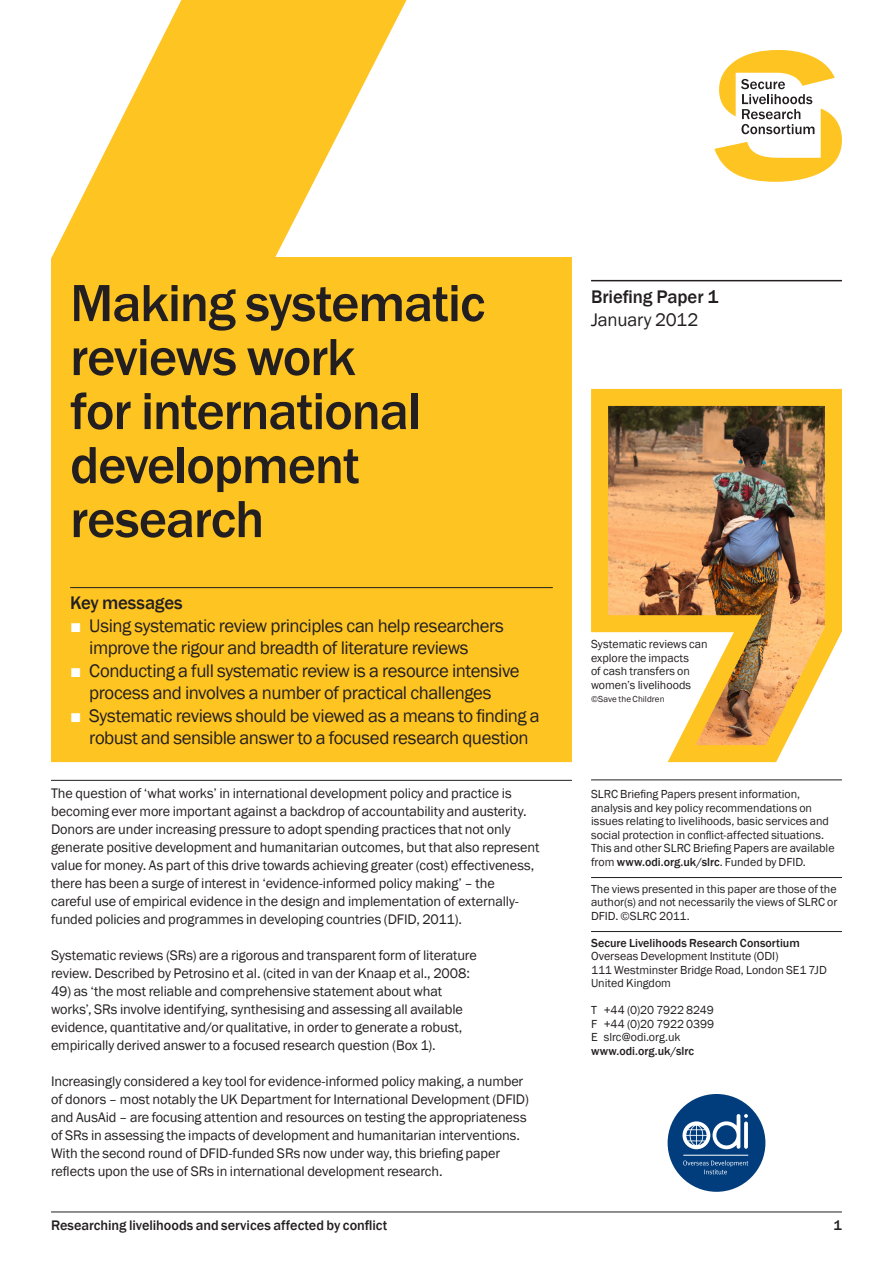
<style>
.page{position:relative;width:893px;height:1263px;background:#fff}
.page>*{position:absolute;margin:0;border:0;box-sizing:border-box;transform-origin:0 0}
.BP_TITLE{font:500 54px/54px "Franklin Gothic";letter-spacing:-.02em;color:#231f20}
.BP_KEYBULLET{font:18.75px/22.5px "Franklin Gothic";letter-spacing:-.025em;color:#231f20;text-align:center}
.BP_Briefingpaper{font:500 18.75px "Franklin Gothic";letter-spacing:-.005em;color:#231f20}
.BP_DATE{font:18.75px "Franklin Gothic";letter-spacing:-.015em;color:#231f20}
.BP_KEYMESSAGES{font:500 18.75px "Franklin Gothic";letter-spacing:-.015em;color:#231f20}
.BP_BODY{font:14.25px/18px "Franklin Gothic";letter-spacing:-.01em;color:#231f20}
.BP_HEAVYBODY{font:500 14.25px "Franklin Gothic";letter-spacing:-.005em;color:#231f20}
.BP_PAGINATION{font:500 14.25px "Franklin Gothic";color:#231f20}
.BP_SMALLBODYNOOVERLI{font:12px/13.5px "Franklin Gothic";color:#231f20}
.BP_SMALLBODY{font:12px/13.5px "Franklin Gothic";color:#231f20;text-align:justify}
.BP_PICTURECAPTION{font:12px/13.5px "Franklin Gothic";color:#231f20}
.BP_SMALLBODY-2{font:500 12px "Franklin Gothic";letter-spacing:.005em;color:#231f20}
.BP_SMALLBODYNOOVERLI-2{font:500 12px "Franklin Gothic";letter-spacing:.005em;color:#231f20}
.BP_PICTURECAPTION-2{font:9px "Franklin Gothic";letter-spacing:.005em;color:#231f20}
.s1{font-weight:500;color:#fff}
.s2{font-weight:500}
</style>
<div class="page">
<svg style="left:51px;top:0;width:521px;height:762px;fill:#fec422"></svg>
<hr style="left:51px;top:1212px;width:791px;height:1px;background:#231f20">
<hr style="left:591px;top:280px;width:251px;height:1px;background:#231f20">
<hr style="left:591px;top:780px;width:251px;height:1px;background:#231f20">
<hr style="left:51px;top:780px;width:521px;height:1px;background:#231f20">
<svg style="left:591px;top:389px;width:251px;height:373px;fill:#fec422"></svg>
<div style="left:668px;top:1094px;width:97px;height:98px;background:#013d7d;border-radius:50%"></div>
<hr style="left:683px;top:1155px;width:65px;height:1px;background:#fff">
<svg style="left:683px;top:1160px;width:65px;height:14px"></svg>
<svg style="left:682px;top:1114px;width:66px;height:35px"></svg>
<hr style="left:591px;top:877px;width:251px;height:1px;background:#231f20">
<hr style="left:591px;top:931px;width:251px;height:1px;background:#231f20">
<img style="left:608px;top:406px;width:217px;height:339px">
<hr style="left:70px;top:587px;width:483px;height:1px;background:#231f20">
<svg style="left:714px;top:50px;width:128px;height:132px"></svg>
<p class="BP_TITLE" style="left:70px;top:277px;width:417px">Making systematic reviews work<br>for international development research</p>
<p class="BP_KEYMESSAGES" style="left:70px;top:591px;width:114px">Key messages</p>
<p class="BP_KEYBULLET" style="left:89px;top:614px;width:416px;text-align:left;text-indent:-19px"><span class="s1">■</span> Using systematic review principles can help researchers improve the rigour and breadth of literature reviews</p>
<p class="BP_KEYBULLET" style="left:70px;top:659px;width:451px"><span class="s1">■</span> Conducting a full systematic review is a resource intensive process and involves a number of practical challenges</p>
<p class="BP_KEYBULLET" style="left:70px;top:704px;width:471px"><span class="s1">■</span> Systematic reviews should be viewed as a means to finding a robust and sensible answer to a focused research question</p>
<p class="BP_BODY" style="left:51px;top:785px;width:490px">The question of ‘what works’ in international development policy and practice is becoming ever more important against a backdrop of accountability and austerity.<br>Donors are under increasing pressure to adopt spending practices that not only generate positive development and humanitarian outcomes, but that also represent value for money. As part of this drive towards achieving greater (cost) effectiveness, there has been a surge of interest in ‘evidence-informed policy making’ – the<br>careful use of empirical evidence in the design and implementation of externally&shy;funded policies and programmes in developing countries (DFID, 2011).</p>
<p class="BP_BODY" style="left:51px;top:947px;width:427px">Systematic reviews (SRs) are a rigorous and transparent form of literature review. Described by Petrosino et al. (cited in van der Knaap et al., 2008:</p>
<p class="BP_BODY" style="left:51px;top:983px;width:413px">49) as ‘the most reliable and comprehensive statement about what works’, SRs involve identifying, synthesising and assessing all available evidence, quantitative and/or qualitative, in order to generate a robust, empirically derived answer to a focused research question (Box 1).</p>
<p class="BP_BODY" style="left:51px;top:1073px;width:479px">Increasingly considered a key tool for evidence-informed policy making, a number of donors – most notably the UK Department for International Development (DFID) and AusAid – are focusing attention and resources on testing the appropriateness of SRs in assessing the impacts of development and humanitarian interventions.<br>With the second round of DFID-funded SRs now under way, this briefing paper reflects upon the use of SRs in international development research.</p>
<p class="BP_Briefingpaper" style="left:591px;top:285px;width:129px">Briefing Paper 1</p>
<p class="BP_DATE" style="left:591px;top:308px;width:109px">January 2012</p>
<p class="BP_PICTURECAPTION" style="left:591px;top:638px;width:118px">Systematic reviews can explore the impacts<br>of cash transfers on women’s livelihoods</p>
<p class="BP_PICTURECAPTION-2" style="left:591px;top:694px;width:75px">©Save the Children</p>
<p class="BP_SMALLBODYNOOVERLI" style="left:591px;top:788px;width:245px">SLRC Briefing Papers present information, analysis and key policy recommendations on issues relating to livelihoods, basic services and social protection in conflict-affected situations.<br>This and other SLRC Briefing Papers are available from <span class="s2">www.odi.org.uk/slrc</span>. Funded by DFID.</p>
<p class="BP_SMALLBODY" style="left:591px;top:882px;width:248px">The views presented in this paper are those of the author(s) and not necessarily the views of SLRC or DFID. ©SLRC 2011.</p>
<p class="BP_SMALLBODY-2" style="left:591px;top:935px;width:210px">Secure Livelihoods Research Consortium</p>
<p class="BP_SMALLBODYNOOVERLI" style="left:591px;top:950px;width:237px">Overseas Development Institute (ODI)<br>111 Westminster Bridge Road, London SE1 7JD<br>United Kingdom</p>
<p class="BP_SMALLBODYNOOVERLI" style="left:591px;top:1004px;width:124px">T +44 (0)20 7922 8249</p>
<p class="BP_SMALLBODYNOOVERLI" style="left:591px;top:1017px;width:125px">F +44 (0)20 7922 0399</p>
<p class="BP_SMALLBODYNOOVERLI" style="left:591px;top:1031px;width:91px">E slrc@odi.org.uk</p>
<p class="BP_SMALLBODYNOOVERLI-2" style="left:591px;top:1043px;width:105px">www.odi.org.uk/slrc</p>
<p class="BP_HEAVYBODY" style="left:51px;top:1216px;width:338px">Researching livelihoods and services affected by conflict</p>
<p class="BP_PAGINATION" style="left:834px;top:1216px;width:10px">1</p>
</div>
